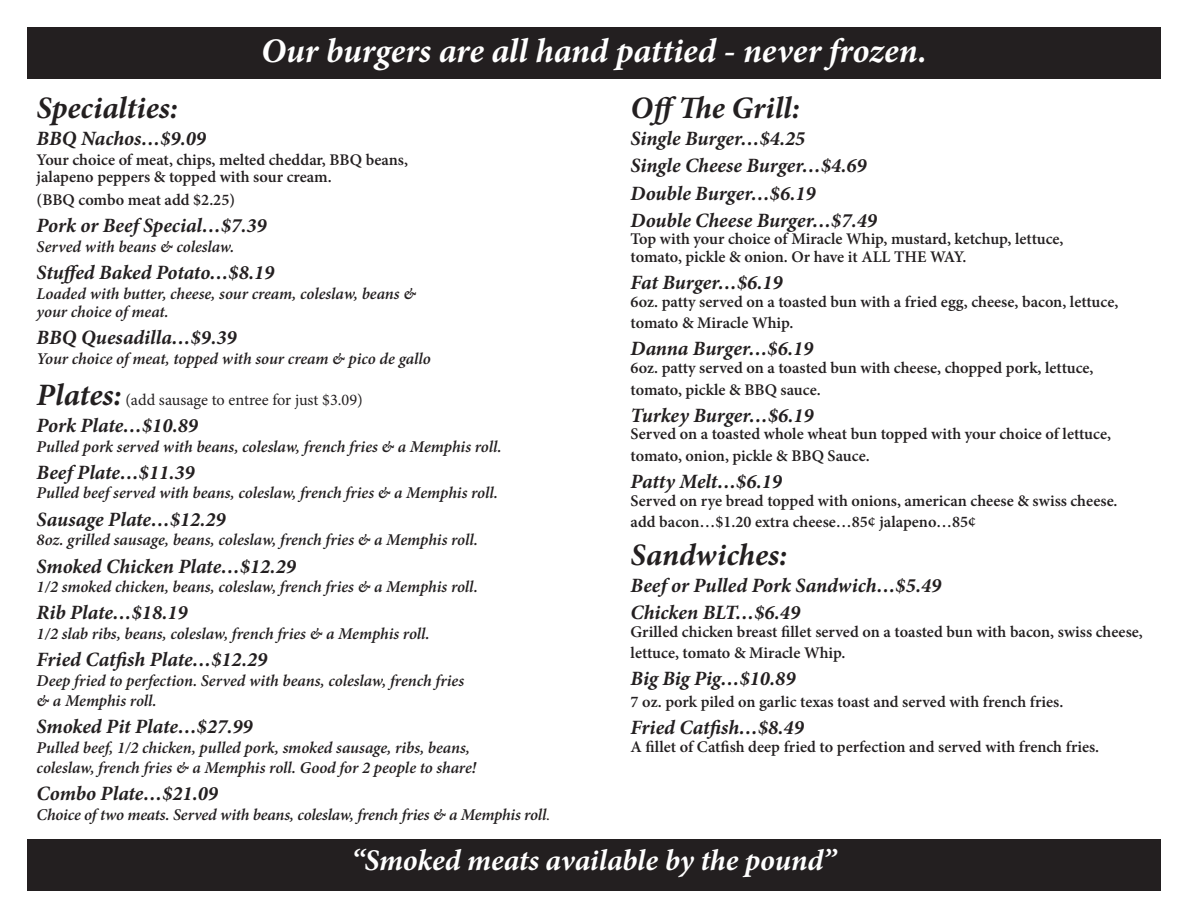
<style>
.page{position:relative;width:1188px;height:918px;background:#fff}
.page>*{position:absolute;margin:0;border:0;box-sizing:border-box;transform-origin:0 0}
.t1{font:italic 700 34.5px "Minion Pro";color:#fff}
.t2{font:italic 700 31.2px "Minion Pro";color:#231f20}
.t3{font:italic 700 30px "Minion Pro";letter-spacing:-.005em;color:#fff}
.t4{font:italic 700 20.4px "Minion Pro";color:#231f20}
.t5{font:italic 600 16.5px "Minion Pro";letter-spacing:-.005em;color:#231f20}
.t6{font:600 16.2px "Minion Pro";color:#231f20}
.t7{font:16.2px "Minion Pro";letter-spacing:-.005em;color:#231f20}
.s1{font-weight:700;font-style:italic;font-size:31.2px}
.s2{font-weight:400;font-style:normal;font-size:16.2px}
</style>
<div class="page">
<div style="left:27px;top:27px;width:1134px;height:52px;background:#231f20"></div>
<div style="left:27px;top:839px;width:1134px;height:52px;background:#231f20"></div>
<p class="t1" style="left:261px;top:27px;width:667px">Our burgers are all hand pattied - never frozen.</p>
<p class="t2" style="left:37px;top:86px;width:143px">Specialties:</p>
<p class="t4" style="left:37px;top:124px;width:171px">BBQ Nachos…$9.09</p>
<p class="t6" style="left:37px;top:148px;width:373px">Your choice of meat, chips, melted cheddar, BBQ beans,</p>
<p class="t6" style="left:37px;top:166px;width:297px">jalapeno peppers &amp; topped with sour cream.</p>
<p class="t6" style="left:37px;top:189px;width:200px">(BBQ combo meat add $2.25)</p>
<p class="t4" style="left:37px;top:211px;width:232px">Pork or Beef Special…$7.39</p>
<p class="t5" style="left:37px;top:235px;width:199px">Served with beans &amp; coleslaw.</p>
<p class="t4" style="left:37px;top:258px;width:239px">Stuffed Baked Potato…$8.19</p>
<p class="t5" style="left:37px;top:282px;width:381px">Loaded with butter, cheese, sour cream, coleslaw, beans &amp;</p>
<p class="t5" style="left:37px;top:300px;width:134px">your choice of meat.</p>
<p class="t4" style="left:37px;top:323px;width:201px">BBQ Quesadilla…$9.39</p>
<p class="t5" style="left:37px;top:347px;width:396px">Your choice of meat, topped with sour cream &amp; pico de gallo</p>
<p class="t7" style="left:37px;top:389px;width:328px"><span class="s1">Plates:</span> (add sausage to entree for just $3.09)</p>
<p class="t4" style="left:37px;top:411px;width:163px">Pork Plate…$10.89</p>
<p class="t5" style="left:37px;top:435px;width:467px">Pulled pork served with beans, coleslaw, french fries &amp; a Memphis roll.</p>
<p class="t4" style="left:37px;top:458px;width:160px">Beef Plate…$11.39</p>
<p class="t5" style="left:37px;top:482px;width:463px">Pulled beef served with beans, coleslaw, french fries &amp; a Memphis roll.</p>
<p class="t4" style="left:37px;top:505px;width:191px">Sausage Plate…$12.29</p>
<p class="t5" style="left:37px;top:529px;width:443px">8oz. grilled sausage, beans, coleslaw, french fries &amp; a Memphis roll.</p>
<p class="t4" style="left:37px;top:551px;width:261px">Smoked Chicken Plate…$12.29</p>
<p class="t5" style="left:37px;top:575px;width:443px">1/2 smoked chicken, beans, coleslaw, french fries &amp; a Memphis roll.</p>
<p class="t4" style="left:37px;top:598px;width:152px">Rib Plate…$18.19</p>
<p class="t5" style="left:37px;top:622px;width:395px">1/2 slab ribs, beans, coleslaw, french fries &amp; a Memphis roll.</p>
<p class="t4" style="left:37px;top:645px;width:232px">Fried Catfish Plate…$12.29</p>
<p class="t5" style="left:37px;top:669px;width:429px">Deep fried to perfection. Served with beans, coleslaw, french fries</p>
<p class="t5" style="left:37px;top:689px;width:122px">&amp; a Memphis roll.</p>
<p class="t4" style="left:37px;top:712px;width:217px">Smoked Pit Plate…$27.99</p>
<p class="t5" style="left:37px;top:736px;width:435px">Pulled beef, 1/2 chicken, pulled pork, smoked sausage, ribs, beans,</p>
<p class="t5" style="left:37px;top:756px;width:441px">coleslaw, french fries &amp; a Memphis roll. Good for 2 people to share!</p>
<p class="t4" style="left:37px;top:779px;width:183px">Combo Plate…$21.09</p>
<p class="t5" style="left:37px;top:803px;width:515px">Choice of two meats. Served with beans, coleslaw, french fries &amp; a Memphis roll<span class="s2">.</span></p>
<p class="t2" style="left:631px;top:86px;width:171px">Off The Grill:</p>
<p class="t4" style="left:631px;top:124px;width:176px">Single Burger…$4.25</p>
<p class="t4" style="left:631px;top:151px;width:238px">Single Cheese Burger…$4.69</p>
<p class="t4" style="left:631px;top:178px;width:186px">Double Burger…$6.19</p>
<p class="t4" style="left:631px;top:206px;width:248px">Double Cheese Burger…$7.49</p>
<p class="t6" style="left:631px;top:228px;width:434px">Top with your choice of Miracle Whip, mustard, ketchup, lettuce,</p>
<p class="t6" style="left:631px;top:246px;width:337px">tomato, pickle &amp; onion. Or have it ALL THE WAY.</p>
<p class="t4" style="left:631px;top:268px;width:154px">Fat Burger…$6.19</p>
<p class="t6" style="left:631px;top:290px;width:489px">6oz. patty served on a toasted bun with a fried egg, cheese, bacon, lettuce,</p>
<p class="t6" style="left:631px;top:312px;width:164px">tomato &amp; Miracle Whip.</p>
<p class="t4" style="left:631px;top:334px;width:184px">Danna Burger…$6.19</p>
<p class="t6" style="left:631px;top:357px;width:464px">6oz. patty served on a toasted bun with cheese, chopped pork, lettuce,</p>
<p class="t6" style="left:631px;top:378px;width:192px">tomato, pickle &amp; BBQ sauce.</p>
<p class="t4" style="left:631px;top:401px;width:184px">Turkey Burger…$6.19</p>
<p class="t6" style="left:631px;top:423px;width:482px">Served on a toasted whole wheat bun topped with your choice of lettuce,</p>
<p class="t6" style="left:631px;top:445px;width:241px">tomato, onion, pickle &amp; BBQ Sauce.</p>
<p class="t4" style="left:631px;top:467px;width:153px">Patty Melt…$6.19</p>
<p class="t6" style="left:631px;top:489px;width:488px">Served on rye bread topped with onions, american cheese &amp; swiss cheese.</p>
<p class="t6" style="left:631px;top:511px;width:347px">add bacon…$1.20 extra cheese…85¢ jalapeno…85¢</p>
<p class="t2" style="left:631px;top:533px;width:158px">Sandwiches:</p>
<p class="t4" style="left:631px;top:571px;width:312px">Beef or Pulled Pork Sandwich…$5.49</p>
<p class="t4" style="left:631px;top:598px;width:171px">Chicken BLT…$6.49</p>
<p class="t6" style="left:631px;top:620px;width:514px">Grilled chicken breast fillet served on a toasted bun with bacon, swiss cheese,</p>
<p class="t6" style="left:631px;top:642px;width:216px">lettuce, tomato &amp; Miracle Whip.</p>
<p class="t4" style="left:631px;top:664px;width:166px">Big Big Pig…$10.89</p>
<p class="t6" style="left:631px;top:691px;width:434px">7 oz. pork piled on garlic texas toast and served with french fries.</p>
<p class="t4" style="left:631px;top:713px;width:175px">Fried Catfish…$8.49</p>
<p class="t6" style="left:631px;top:735px;width:470px">A fillet of Catfish deep fried to perfection and served with french fries.</p>
<p class="t3" style="left:352px;top:839px;width:486px">“Smoked meats available by the pound”</p>
</div>
